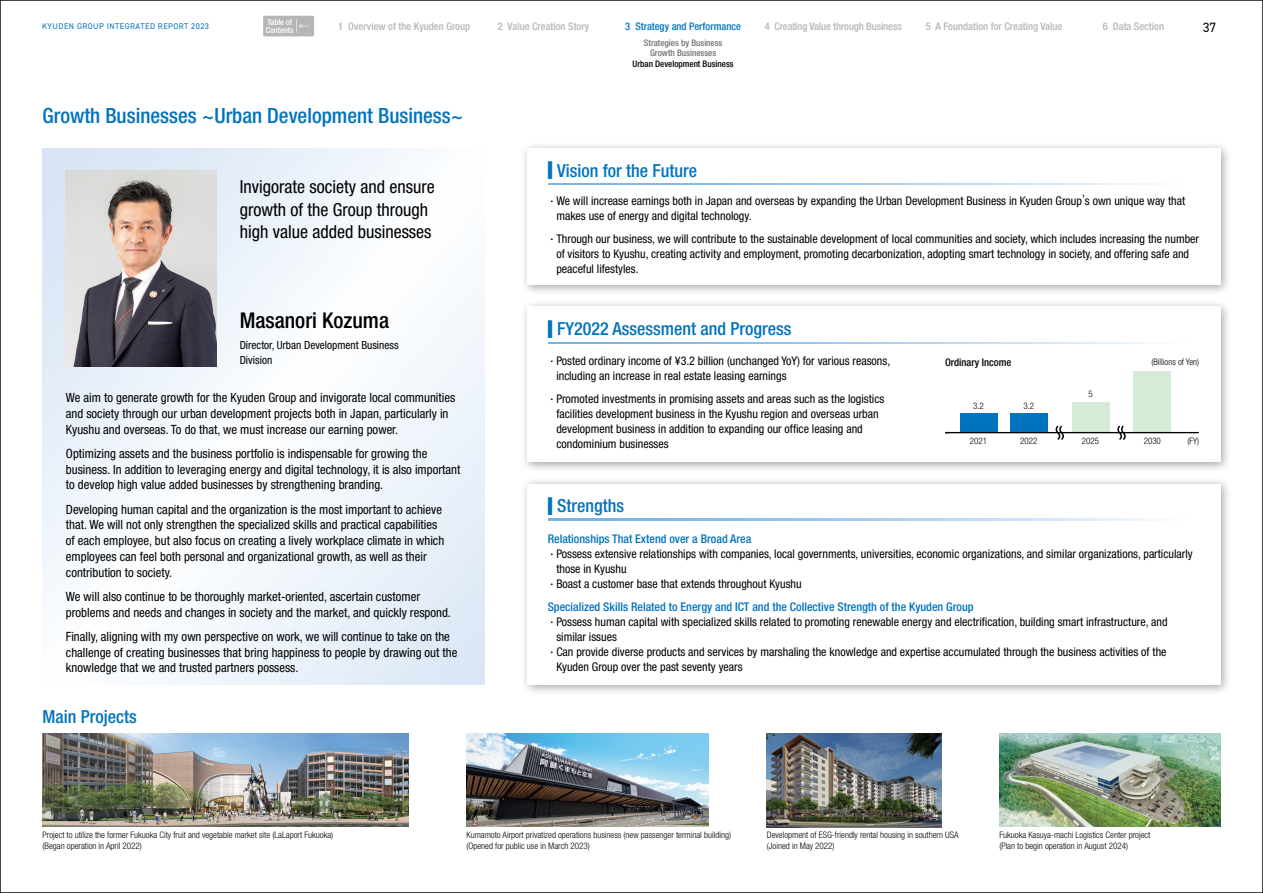
<style>
.page{position:relative;width:1263px;height:893px;background:#fff}
.page>*{position:absolute;margin:0;border:0;box-sizing:border-box;transform-origin:0 0}
.t1{font:500 condensed 21.75px "Helvetica Neue LT Std";color:#000}
.t2{font:500 condensed 21px "Helvetica Neue LT Std";color:#0073bd}
.t3{font:condensed 18px/22.5px "Helvetica Neue LT Std";color:#000}
.t4{font:500 condensed 18px "Helvetica Neue LT Std";color:#0073bd}
.t5{font:13.5px "DIN2014";color:#000}
.t6{font:condensed 12.75px/15.8px "Helvetica Neue LT Std";color:#000}
.t7{font:condensed 12px/15px "Helvetica Neue LT Std";color:#000}
.t8{font:500 condensed 12px "Helvetica Neue LT Std";color:#0073bd}
.t9{font:condensed 11.25px/15px "Helvetica Neue LT Std";color:#000}
.t10{font:500 condensed 10.5px "Helvetica Neue LT Std";color:#b5b6b6}
.t11{font:500 condensed 10.5px "Helvetica Neue LT Std";color:#0073bd}
.t12{font:500 condensed 10.5px "Helvetica Neue LT Std";color:#000}
.t13{font:300 condensed 9px/10.5px "Helvetica Neue LT Std";color:#000}
.t14{font:500 condensed 9px/10.5px "Helvetica Neue LT Std";color:#727171;text-align:center}
.t15{font:500 condensed 9px "Helvetica Neue LT Std";color:#000}
.t16{font:8.25px "DIN2014";letter-spacing:.05em;color:#0073bd}
.t17{font:500 condensed 8.25px "Helvetica Neue LT Std";color:#fff}
.s1{font-family:"Hiragino UD Sans Std W6";font-weight:400;font-stretch:normal;font-size:23.4px}
.s2{font-weight:500}
</style>
<div class="page">
<svg style="left:43px;top:149px;width:442px;height:536px"></svg>
<div style="left:520px;top:142px;width:712px;height:154px;background:#000;opacity:.35"></div>
<div style="left:527px;top:149px;width:693px;height:136px;background:#fff"></div>
<div style="left:520px;top:299px;width:712px;height:174px;background:#000;opacity:.35"></div>
<div style="left:527px;top:306px;width:693px;height:156px;background:#fff"></div>
<div style="left:520px;top:477px;width:712px;height:219px;background:#000;opacity:.35"></div>
<div style="left:527px;top:484px;width:693px;height:201px;background:#fff"></div>
<img style="left:43px;top:734px;width:365px;height:93px">
<img style="left:466px;top:734px;width:243px;height:93px">
<img style="left:767px;top:734px;width:174px;height:93px">
<img style="left:999px;top:734px;width:221px;height:93px">
<img style="left:66px;top:170px;width:150px;height:196px">
<div style="left:263px;top:16px;width:51px;height:20px;background:#b5b6b6;border-radius:2px"></div>
<svg style="left:296px;top:19px;width:13px;height:14px"></svg>
<svg style="left:548px;top:184px;width:608px;height:1px"></svg>
<div style="left:960px;top:413px;width:37px;height:20px;background:#0073bd"></div>
<div style="left:1010px;top:413px;width:38px;height:20px;background:#0073bd"></div>
<div style="left:1072px;top:402px;width:37px;height:31px;background:#d5ead7"></div>
<div style="left:1133px;top:371px;width:38px;height:62px;background:#d5ead7"></div>
<hr style="left:945px;top:432px;width:254px;height:1px;background:#000">
<svg style="left:1052px;top:425px;width:15px;height:15px"></svg>
<svg style="left:1114px;top:425px;width:15px;height:15px"></svg>
<svg style="left:548px;top:342px;width:608px;height:2px"></svg>
<svg style="left:548px;top:519px;width:608px;height:1px"></svg>
<p class="t16" style="left:42px;top:21px;width:168px">KYUDEN GROUP INTEGRATED REPORT 2023</p>
<p class="t17" style="left:267px;top:17px;width:26px">Table of</p>
<p class="t10" style="left:338px;top:20px;width:134px">1 Overview of the Kyuden Group</p>
<p class="t10" style="left:498px;top:20px;width:93px">2 Value Creation Story</p>
<p class="t11" style="left:625px;top:20px;width:117px">3 Strategy and Performance</p>
<p class="t10" style="left:765px;top:20px;width:139px">4 Creating Value through Business</p>
<p class="t10" style="left:926px;top:20px;width:138px">5 A Foundation for Creating Value</p>
<p class="t10" style="left:1103px;top:20px;width:63px">6 Data Section</p>
<p class="t17" style="left:266px;top:25px;width:29px">Contents</p>
<p class="t5" style="left:1203px;top:19px;width:15px">37</p>
<p class="t14" style="left:644px;top:37px;width:80px">Strategies by Business<br>Growth Businesses</p>
<p class="t15" style="left:632px;top:58px;width:103px">Urban Development Business</p>
<h2 class="t2" style="left:43px;top:103px;width:422px">Growth Businesses ~Urban Development Business~</h2>
<h3 class="t3" style="left:240px;top:176px;width:197px">Invigorate society and ensure growth of the Group through high value added businesses</h3>
<h1 class="t1" style="left:240px;top:307px;width:151px">Masanori Kozuma</h1>
<p class="t9" style="left:240px;top:338px;width:160px">Director, Urban Development Business<br>Division</p>
<p class="t6" style="left:66px;top:390px;width:391px">We aim to generate growth for the Kyuden Group and invigorate local communities and society through our urban development projects both in Japan, particularly in<br>Kyushu and overseas. To do that, we must increase our earning power.</p>
<p class="t6" style="left:66px;top:445px;width:396px">Optimizing assets and the business portfolio is indispensable for growing the business. In addition to leveraging energy and digital technology, it is also important to develop high value added businesses by strengthening branding.</p>
<p class="t6" style="left:66px;top:501px;width:380px">Developing human capital and the organization is the most important to achieve that. We will not only strengthen the specialized skills and practical capabilities of each employee, but also focus on creating a lively workplace climate in which employees can feel both personal and organizational growth, as well as their contribution to society.</p>
<p class="t6" style="left:66px;top:588px;width:387px">We will also continue to be thoroughly market-oriented, ascertain customer problems and needs and changes in society and the market, and quickly respond.</p>
<p class="t6" style="left:66px;top:628px;width:393px">Finally, aligning with my own perspective on work, we will continue to take on the challenge of creating businesses that bring happiness to people by drawing out the knowledge that we and trusted partners possess.</p>
<h3 class="t4" style="left:43px;top:705px;width:96px">Main Projects</h3>
<h3 class="t4" style="left:548px;top:159px;width:151px"><span class="s1">■</span> Vision for the Future</h3>
<p class="t7" style="left:1082px;top:185px;width:4px">,</p>
<p class="t7" style="left:551px;top:204px;width:650px;line-height:23.5px;text-indent:6px">makes use of energy and digital technology.<br><span class="s2">·</span> Through our business, we will contribute to the sustainable development of local communities and society, which includes increasing the number</p>
<p class="t7" style="left:556px;top:246px;width:634px">of visitors to Kyushu, creating activity and employment, promoting decarbonization, adopting smart technology in society, and offering safe and peaceful lifestyles.</p>
<p class="t7" style="left:551px;top:193px;width:636px"><span class="s2">·</span> We will increase earnings both in Japan and overseas by expanding the Urban Development Business in Kyuden Group s own unique way that</p>
<h3 class="t4" style="left:548px;top:318px;width:245px"><span class="s1">■</span> FY2022 Assessment and Progress</h3>
<p class="t7" style="left:556px;top:353px;width:335px;text-indent:-6px"><span class="s2">·</span> Posted ordinary income of ¥3.2 billion (unchanged YoY) for various reasons, including an increase in real estate leasing earnings</p>
<p class="t7" style="left:556px;top:391px;width:329px;text-indent:-6px"><span class="s2">·</span> Promoted investments in promising assets and areas such as the logistics facilities development business in the Kyushu region and overseas urban development business in addition to expanding our office leasing and condominium businesses</p>
<h3 class="t4" style="left:548px;top:495px;width:78px"><span class="s1">■</span> Strengths</h3>
<p class="t12" style="left:945px;top:356px;width:68px">Ordinary Income</p>
<p class="t13" style="left:1151px;top:356px;width:49px">(Billions of Yen)</p>
<p class="t13" style="left:1088px;top:389px;width:6px">5</p>
<p class="t13" style="left:973px;top:400px;width:12px">3.2</p>
<p class="t13" style="left:1023px;top:400px;width:12px">3.2</p>
<p class="t13" style="left:1020px;top:435px;width:19px">2022</p>
<p class="t13" style="left:970px;top:435px;width:19px">2021</p>
<p class="t13" style="left:1082px;top:435px;width:19px">2025</p>
<p class="t13" style="left:1144px;top:435px;width:19px">2030</p>
<p class="t13" style="left:1187px;top:435px;width:13px">(FY)</p>
<p class="t8" style="left:548px;top:531px;width:205px">Relationships That Extend over a Broad Area</p>
<p class="t7" style="left:551px;top:546px;width:644px"><span class="s2">·</span> Possess extensive relationships with companies, local governments, universities, economic organizations, and similar organizations, particularly</p>
<p class="t7" style="left:556px;top:561px;width:72px">those in Kyushu</p>
<p class="t7" style="left:551px;top:576px;width:253px"><span class="s2">·</span> Boast a customer base that extends throughout Kyushu</p>
<p class="t8" style="left:548px;top:600px;width:427px">Specialized Skills Related to Energy and ICT and the Collective Strength of the Kyuden Group</p>
<p class="t7" style="left:551px;top:614px;width:618px"><span class="s2">·</span> Possess human capital with specialized skills related to promoting renewable energy and electrification, building smart infrastructure, and</p>
<p class="t7" style="left:556px;top:629px;width:62px">similar issues</p>
<p class="t7" style="left:551px;top:644px;width:617px"><span class="s2">·</span> Can provide diverse products and services by marshaling the knowledge and expertise accumulated through the business activities of the</p>
<p class="t7" style="left:556px;top:659px;width:188px">Kyuden Group over the past seventy years</p>
<p class="t13" style="left:43px;top:830px;width:292px">Project to utilize the former Fukuoka City fruit and vegetable market site (LaLaport Fukuoka) (Began operation in April 2022)</p>
<p class="t13" style="left:466px;top:830px;width:266px">Kumamoto Airport privatized operations business (new passenger terminal building) (Opened for public use in March 2023)</p>
<p class="t13" style="left:767px;top:830px;width:193px">Development of ESG-friendly rental housing in southern USA (Joined in May 2022)</p>
<p class="t13" style="left:999px;top:830px;width:153px">Fukuoka Kasuya-machi Logistics Center project (Plan to begin operation in August 2024)</p>
</div>
